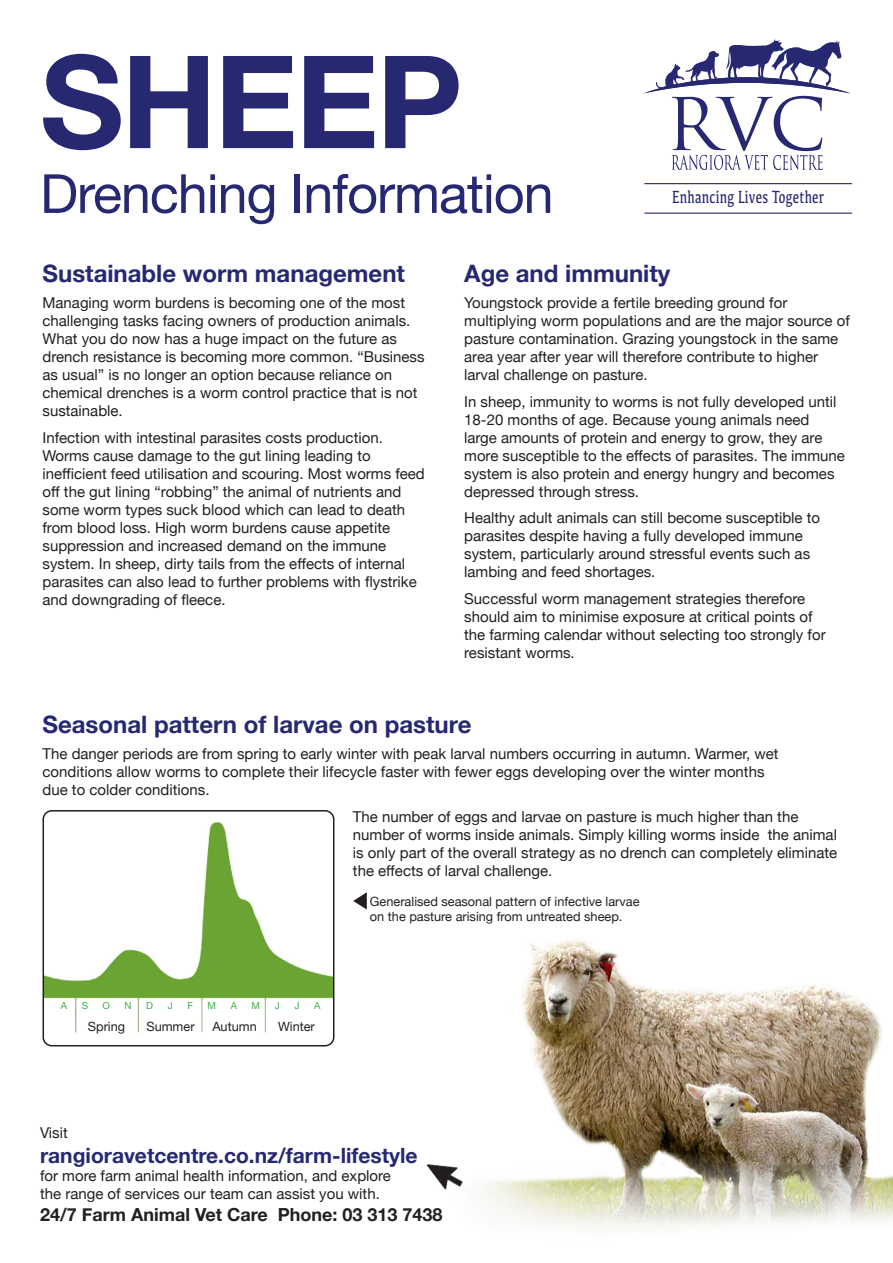
<style>
.page{position:relative;width:893px;height:1263px;background:#fff}
.page>*{position:absolute;margin:0;border:0;box-sizing:border-box;transform-origin:0 0}
.t1{font:700 129px "Helvetica Neue";letter-spacing:-.02em;color:#272872}
.t2{font:54px "Helvetica Neue";letter-spacing:-.02em;color:#272872}
.t3{font:700 24px "Helvetica Neue";color:#272872}
.t4{font:700 21px "Helvetica Neue";color:#272872}
.Pa0{font:18.15px "Kefa";letter-spacing:.02em;color:#272872;scale:.7 1}
.t5{font:700 18px "Helvetica Neue";color:#231f20}
.t6{font:15px/18px "Helvetica Neue";color:#231f20}
.t7{font:12.75px/15px "Helvetica Neue";color:#231f20}
.t8{font:9.75px "Helvetica Neue";color:#40ae49}
</style>
<div class="page">
<img style="left:482px;top:939px;width:411px;height:290px">
<svg style="left:644px;top:39px;width:206px;height:131px"></svg>
<hr style="left:644px;top:213px;width:208px;height:1px;background:#272872">
<hr style="left:644px;top:183px;width:208px;height:1px;background:#272872">
<img style="left:43px;top:811px;width:291px;height:235px">
<div style="left:43px;top:810px;width:291px;height:236px;border:2px solid #231f20;border-radius:9px"></div>
<svg style="left:353px;top:892px;width:14px;height:18px"></svg>
<img style="left:426px;top:1164px;width:37px;height:26px">
<p class="t1" style="left:40px;top:1px;width:424px">SHEEP</p>
<p class="t2" style="left:40px;top:155px;width:515px">Drenching Information</p>
<p class="Pa0" style="left:672px;top:186px;width:219px">Enhancing Lives Together</p>
<p class="t3" style="left:43px;top:254px;width:364px">Sustainable worm management</p>
<p class="t6" style="left:43px;top:295px;width:384px">Managing worm burdens is becoming one of the most challenging tasks facing owners of production animals.<br>What you do now has a huge impact on the future as drench resistance is becoming more common. “Business as usual” is no longer an option because reliance on chemical drenches is a worm control practice that is not sustainable.</p>
<p class="t6" style="left:43px;top:429px;width:384px">Infection with intestinal parasites costs production.<br>Worms cause damage to the gut lining leading to inefficient feed utilisation and scouring. Most worms feed off the gut lining “robbing” the animal of nutrients and some worm types suck blood which can lead to death from blood loss. High worm burdens cause appetite suppression and increased demand on the immune system. In sheep, dirty tails from the effects of internal parasites can also lead to further problems with flystrike and downgrading of fleece.</p>
<p class="t3" style="left:464px;top:254px;width:208px">Age and immunity</p>
<p class="t6" style="left:464px;top:295px;width:387px">Youngstock provide a fertile breeding ground for multiplying worm populations and are the major source of pasture contamination. Grazing youngstock in the same area year after year will therefore contribute to higher larval challenge on pasture.</p>
<p class="t6" style="left:464px;top:393px;width:382px">In sheep, immunity to worms is not fully developed until 18-20 months of age. Because young animals need large amounts of protein and energy to grow, they are more susceptible to the effects of parasites. The immune system is also protein and energy hungry and becomes depressed through stress.</p>
<p class="t6" style="left:464px;top:510px;width:357px">Healthy adult animals can still become susceptible to parasites despite having a fully developed immune system, particularly around stressful events such as lambing and feed shortages.</p>
<p class="t6" style="left:464px;top:590px;width:363px">Successful worm management strategies therefore should aim to minimise exposure at critical points of the farming calendar without selecting too strongly for resistant worms.</p>
<p class="t3" style="left:43px;top:705px;width:430px">Seasonal pattern of larvae on pasture</p>
<p class="t6" style="left:43px;top:745px;width:737px">The danger periods are from spring to early winter with peak larval numbers occurring in autumn. Warmer, wet conditions allow worms to complete their lifecycle faster with fewer eggs developing over the winter months due to colder conditions.</p>
<p class="t6" style="left:353px;top:808px;width:486px">The number of eggs and larvae on pasture is much higher than the number of worms inside animals. Simply killing worms inside the animal is only part of the overall strategy as no drench can completely eliminate the effects of larval challenge.</p>
<p class="t8" style="left:61px;top:998px;width:8px">A</p>
<p class="t8" style="left:82px;top:998px;width:8px">S</p>
<p class="t8" style="left:103px;top:998px;width:9px">O</p>
<p class="t8" style="left:125px;top:998px;width:9px">N</p>
<p class="t8" style="left:146px;top:998px;width:8px">D</p>
<p class="t8" style="left:168px;top:998px;width:7px">J</p>
<p class="t8" style="left:187px;top:998px;width:7px">F</p>
<p class="t8" style="left:208px;top:998px;width:10px">M</p>
<p class="t8" style="left:231px;top:998px;width:8px">A</p>
<p class="t8" style="left:252px;top:998px;width:10px">M</p>
<p class="t8" style="left:275px;top:998px;width:7px">J</p>
<p class="t8" style="left:294px;top:998px;width:7px">J</p>
<p class="t8" style="left:314px;top:998px;width:8px">A</p>
<p class="t7" style="left:88px;top:1020px;width:39px">Spring</p>
<p class="t7" style="left:146px;top:1020px;width:50px">Summer</p>
<p class="t7" style="left:212px;top:1020px;width:46px">Autumn</p>
<p class="t7" style="left:278px;top:1020px;width:38px">Winter</p>
<p class="t7" style="left:370px;top:894px;width:271px">Generalised seasonal pattern of infective larvae on the pasture arising from untreated sheep.</p>
<p class="t6" style="left:40px;top:1124px;width:29px">Visit</p>
<p class="t4" style="left:40px;top:1139px;width:379px">rangioravetcentre.co.nz/farm-lifestyle</p>
<p class="t6" style="left:40px;top:1168px;width:352px">for more farm animal health information, and explore the range of services our team can assist you with.</p>
<p class="t5" style="left:40px;top:1200px;width:404px">24/7 Farm Animal Vet Care Phone: 03 313 7438</p>
</div>
